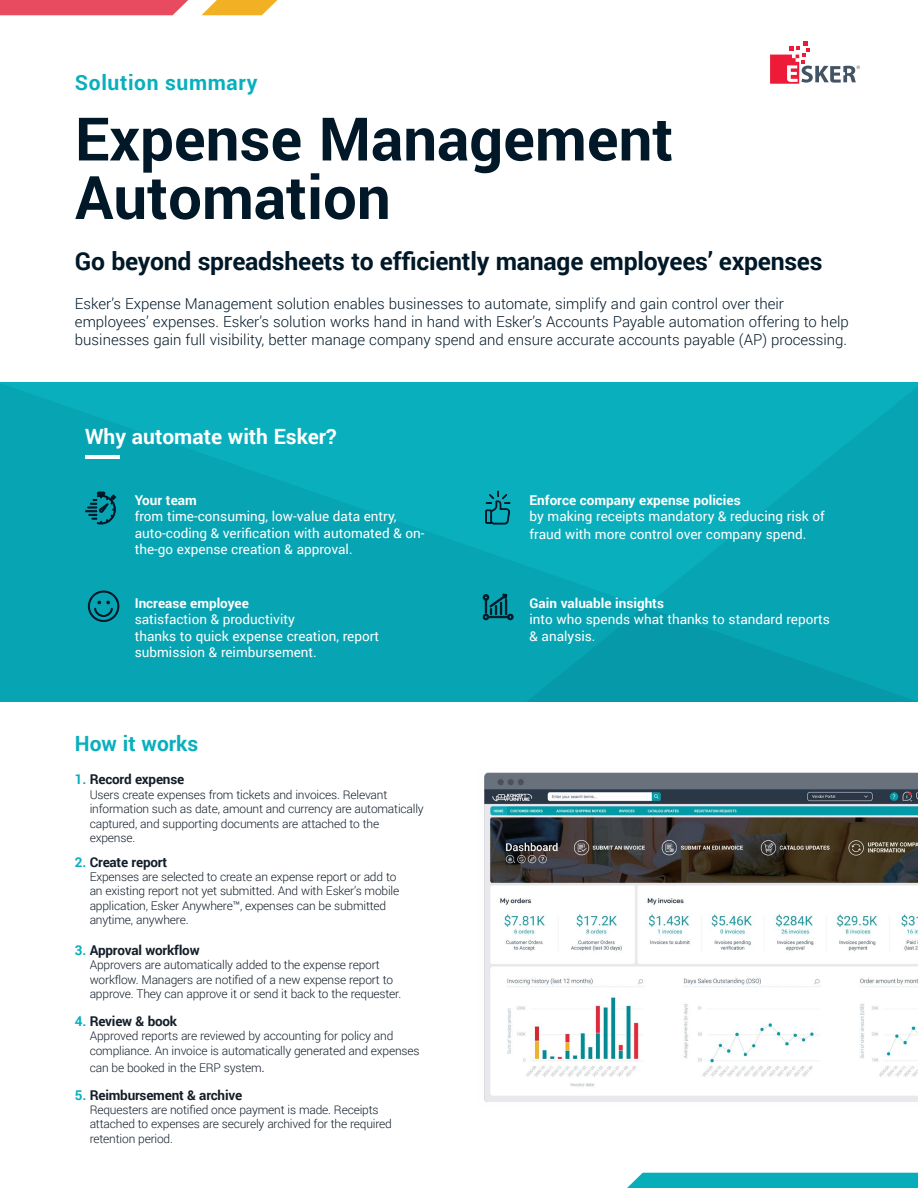
<style>
.page{position:relative;width:918px;height:1188px;background:#fff}
.page>*{position:absolute;margin:0;border:0;box-sizing:border-box;transform-origin:0 0}
.t1{font:700 60px/58.5px "Roboto";color:#001828}
.t2{font:700 24.75px "Roboto";letter-spacing:-.01em;color:#001828}
.t3{font:700 21px "Roboto";color:#fff}
.t4{font:700 21px "Roboto";letter-spacing:.03em;color:#09afbd}
.t5{font:700 21px "Roboto";color:#09afbd}
.t6{font:300 15px/18px "Roboto";color:#001828}
.t7{font:13.5px/16.2px "Roboto";color:#fff}
.t8{font:700 13.5px "Roboto";letter-spacing:-.015em;color:#131e29}
.t9{font:700 13.5px "Roboto";color:#fff}
.t10{font:300 12px/14.4px "Roboto";letter-spacing:-.015em;color:#131e29}
.s1{color:#09afbd}
.s2{font-size:14.25px;color:#001828}
</style>
<div class="page">
<div style="left:0;top:0;width:188px;height:15px;background:#e84b5f"></div>
<svg style="left:202px;top:0;width:75px;height:15px"></svg>
<div style="left:627px;top:1173px;width:291px;height:15px;background:#08adba"></div>
<svg style="left:770px;top:42px;width:90px;height:42px"></svg>
<img style="left:484px;top:772px;width:434px;height:330px">
<svg style="left:0;top:383px;width:918px;height:319px;background:#07a7b5"></svg>
<svg style="left:526px;top:385px;width:392px;height:317px;background:#07a7b5"></svg>
<svg style="left:85px;top:492px;width:31px;height:32px"></svg>
<svg style="left:88px;top:591px;width:31px;height:31px"></svg>
<svg style="left:483px;top:594px;width:31px;height:26px"></svg>
<svg style="left:485px;top:491px;width:25px;height:33px"></svg>
<hr style="left:85px;top:455px;width:34px;height:3px;background:#fff">
<h3 class="t4" style="left:75px;top:68px;width:184px">Solution summary</h3>
<h1 class="t1" style="left:75px;top:108px;width:600px">Expense Management<br>Automation</h1>
<h2 class="t2" style="left:75px;top:243px;width:749px">Go beyond spreadsheets to efficiently manage employees’ expenses</h2>
<p class="t6" style="left:75px;top:294px;width:775px">Esker’s Expense Management solution enables businesses to automate, simplify and gain control over their employees’ expenses. Esker’s solution works hand in hand with Esker’s Accounts Payable automation offering to help businesses gain full visibility, better manage company spend and ensure accurate accounts payable (AP) processing.</p>
<h3 class="t3" style="left:85px;top:422px;width:253px">Why automate with Esker?</h3>
<p class="t9" style="left:135px;top:491px;width:64px">Your team</p>
<p class="t7" style="left:135px;top:508px;width:291px">from time-consuming, low-value data entry, auto-coding &amp; verification with automated &amp; on&shy;the-go expense creation &amp; approval.</p>
<p class="t9" style="left:135px;top:594px;width:116px">Increase employee</p>
<p class="t7" style="left:135px;top:611px;width:246px">satisfaction &amp; productivity<br>thanks to quick expense creation, report submission &amp; reimbursement.</p>
<h3 class="t5" style="left:75px;top:729px;width:125px">How it works</h3>
<p class="t8" style="left:75px;top:770px;width:111px"><span class="s1">1.</span> Record expense</p>
<p class="t10" style="left:90px;top:787px;width:336px">Users create expenses from tickets and invoices. Relevant information such as date, amount and currency are automatically captured, and supporting documents are attached to the expense.</p>
<p class="t8" style="left:75px;top:852px;width:94px"><span class="s1">2.</span> Create report</p>
<p class="t10" style="left:90px;top:869px;width:311px">Expenses are selected to create an expense report or add to an existing report not yet submitted. And with Esker’s mobile application, Esker Anywhere™, expenses can be submitted anytime, anywhere.</p>
<p class="t8" style="left:75px;top:941px;width:126px"><span class="s1">3.</span> Approval workflow</p>
<p class="t10" style="left:90px;top:958px;width:313px">Approvers are automatically added to the expense report workflow. Managers are notified of a new expense report to approve. They can approve it or send it back to the requester.</p>
<p class="t8" style="left:75px;top:1012px;width:104px"><span class="s1">4.</span> Review &amp; book</p>
<p class="t10" style="left:90px;top:1029px;width:331px">Approved reports are reviewed by accounting for policy and compliance. An invoice is automatically generated and expenses</p>
<p class="t10" style="left:90px;top:1060px;width:177px">can be booked in the ERP system<span class="s2">.</span></p>
<p class="t8" style="left:75px;top:1085px;width:169px"><span class="s1">5.</span> Reimbursement &amp; archive</p>
<p class="t10" style="left:90px;top:1102px;width:304px">Requesters are notified once payment is made. Receipts attached to expenses are securely archived for the required retention period.</p>
<p class="t9" style="left:530px;top:491px;width:213px">Enforce company expense policies</p>
<p class="t7" style="left:530px;top:507px;width:297px;line-height:18px">by making receipts mandatory &amp; reducing risk of fraud with more control over company spend.</p>
<p class="t9" style="left:530px;top:594px;width:136px">Gain valuable insights</p>
<p class="t7" style="left:530px;top:611px;width:302px">into who spends what thanks to standard reports &amp; analysis.</p>
</div>
